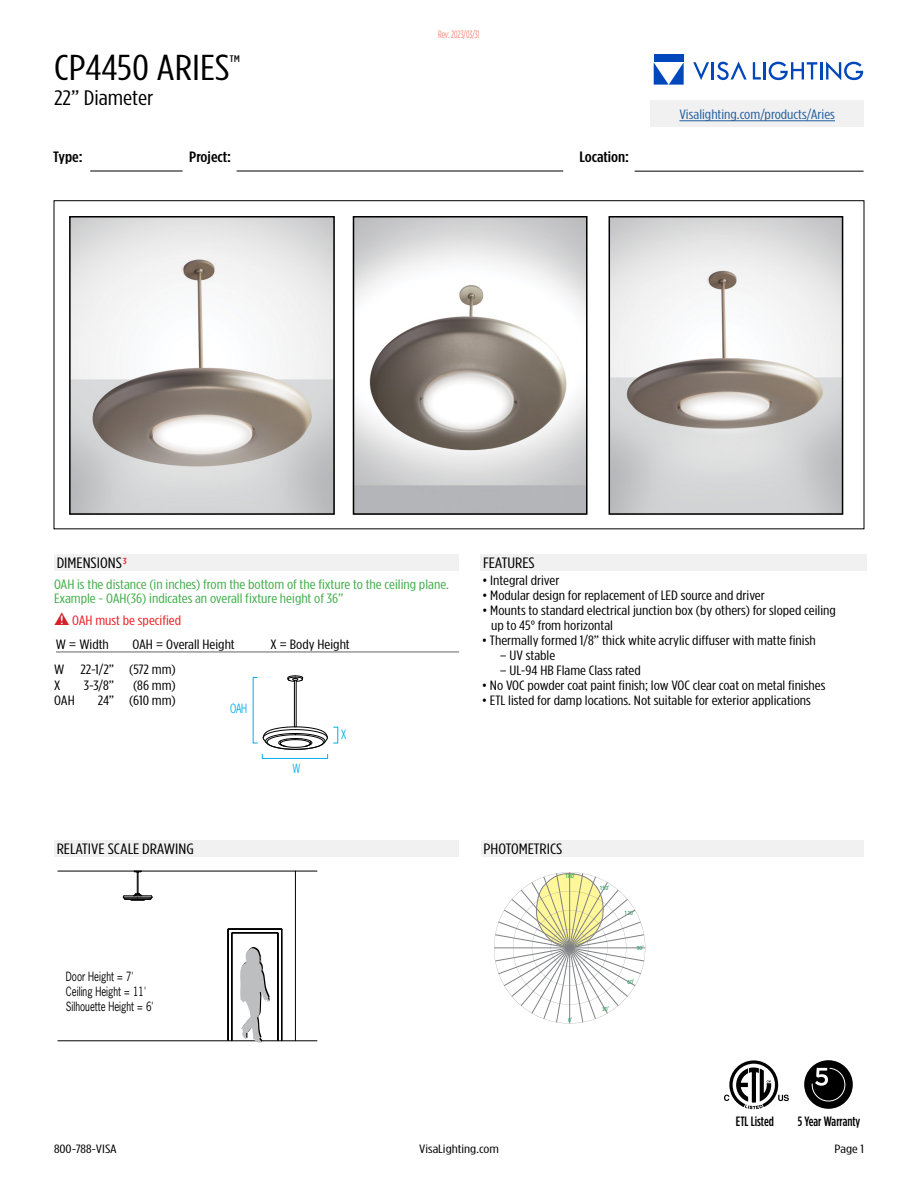
<style>
.page{position:relative;width:918px;height:1188px;background:#fff}
.page>*{position:absolute;margin:0;border:0;box-sizing:border-box;transform-origin:0 0}
.t1{font:condensed 36px "Gotham HTF";color:#000;scale:1.25 1}
.t2{font:condensed 21px "Gotham HTF";color:#000;scale:1.25 1}
.t3{font:condensed 15px "Gotham HTF";color:#000;scale:1.25 1}
.t4{font:500 condensed 15px "Gotham HTF";color:#000;scale:1.25 1}
.t5{font:condensed 13.5px/15px "Gotham HTF";color:#000;scale:1.25 1}
.t6{font:condensed 13.5px/14.2px "Gotham HTF";color:#41ad49;scale:1.25 1}
.t7{font:condensed 13.5px "Gotham HTF";color:#215e9e;scale:1.25 1}
.t8{font:500 condensed 13.5px "Gotham HTF";color:#000}
.t9{font:condensed 13.5px "Gotham HTF";color:#ed1d24;scale:1.25 1}
.t10{font:12px/15px "News Gothic Std";color:#000;scale:.8 1}
.t11{font:condensed 12px "Gotham HTF";color:#000;scale:1.35 1}
.t12{font:12px "News Gothic Std";color:#00aeef;scale:.8 1}
.t13{font:300 condensed 10.5px "Gotham HTF";letter-spacing:-.01em;color:#f15b40;scale:.9 1}
.t14{font:condensed 5.85px "Frutiger LT Std";color:#009444}
</style>
<div class="page">
<div style="left:654px;top:55px;width:30px;height:7px;background:#0047bb"></div>
<svg style="left:654px;top:62px;width:30px;height:23px"></svg>
<svg style="left:693px;top:62px;width:16px;height:18px"></svg>
<hr style="left:711px;top:62px;width:3px;height:18px;background:#0047bb">
<svg style="left:753px;top:62px;width:8px;height:18px"></svg>
<hr style="left:763px;top:62px;width:3px;height:18px;background:#0047bb">
<svg style="left:769px;top:62px;width:94px;height:18px"></svg>
<svg style="left:717px;top:61px;width:30px;height:19px"></svg>
<hr style="left:90px;top:171px;width:93px;height:1px;background:#000">
<hr style="left:635px;top:171px;width:229px;height:1px;background:#000">
<hr style="left:237px;top:171px;width:326px;height:1px;background:#000">
<svg style="left:804px;top:1060px;width:49px;height:49px"></svg>
<svg style="left:724px;top:1060px;width:65px;height:49px"></svg>
<img style="left:356px;top:219px;width:229px;height:293px">
<div style="left:353px;top:216px;width:235px;height:299px;border:2px solid #000"></div>
<img style="left:612px;top:219px;width:228px;height:293px">
<div style="left:609px;top:216px;width:234px;height:299px;border:2px solid #000"></div>
<img style="left:72px;top:219px;width:260px;height:293px">
<div style="left:69px;top:216px;width:266px;height:299px;border:2px solid #000"></div>
<div style="left:54px;top:554px;width:405px;height:17px;background:#f1f1f2"></div>
<div style="left:480px;top:554px;width:386px;height:17px;background:#f1f1f2"></div>
<div style="left:481px;top:840px;width:383px;height:16px;background:#f1f1f2"></div>
<svg style="left:494px;top:872px;width:152px;height:152px"></svg>
<div style="left:54px;top:840px;width:405px;height:16px;background:#f1f1f2"></div>
<svg style="left:123px;top:872px;width:29px;height:29px"></svg>
<hr style="left:58px;top:871px;width:259px;height:1px;background:#000">
<hr style="left:58px;top:1041px;width:259px;height:1px;background:#000">
<hr style="left:295px;top:871px;width:1px;height:170px;background:#000">
<svg style="left:228px;top:929px;width:54px;height:114px"></svg>
<div style="left:262px;top:754px;width:66px;height:5px;border:1px solid #00aeef"></div>
<hr style="left:294px;top:681px;width:1px;height:46px;background:#000">
<hr style="left:296px;top:681px;width:1px;height:46px;background:#000">
<svg style="left:263px;top:726px;width:65px;height:24px"></svg>
<svg style="left:288px;top:675px;width:15px;height:7px"></svg>
<hr style="left:56px;top:652px;width:403px;height:1px;background:#636466">
<div style="left:650px;top:100px;width:214px;height:27px;background:#f1f1f2"></div>
<hr style="left:679px;top:121px;width:156px;height:1px;background:#215e9e">
<h1 class="t1" style="left:54px;top:48px;width:150px">CP4450 ARIES<sup>™</sup></h1>
<h2 class="t2" style="left:54px;top:87px;width:81px">22” Diameter</h2>
<p class="t13" style="left:438px;top:29px;width:48px">Rev: 2023/03/31</p>
<p class="t4" style="left:53px;top:148px;width:25px">Type:</p>
<p class="t4" style="left:189px;top:148px;width:35px">Project:</p>
<p class="t4" style="left:579px;top:148px;width:41px">Location:</p>
<p class="t7" style="left:679px;top:107px;width:126px">Visalighting.com/products/Aries</p>
<p class="t3" style="left:57px;top:555px;width:58px">DIMENSIONS<sup>3</sup></p>
<p class="t3" style="left:483px;top:555px;width:43px">FEATURES</p>
<p class="t5" style="left:482px;top:573px;width:63px">• Integral driver</p>
<p class="t5" style="left:482px;top:588px;width:228px">• Modular design for replacement of LED source and driver</p>
<p class="t5" style="left:491px;top:603px;width:277px;text-indent:-9px">• Mounts to standard electrical junction box (by others) for sloped ceiling up to 45° from horizontal</p>
<p class="t5" style="left:482px;top:633px;width:269px">• Thermally formed 1/8” thick white acrylic diffuser with matte finish</p>
<p class="t5" style="left:500px;top:648px;width:46px">– UV stable</p>
<p class="t5" style="left:500px;top:663px;width:114px">– UL-94 HB Flame Class rated</p>
<p class="t5" style="left:482px;top:678px;width:277px">• No VOC powder coat paint finish; low VOC clear coat on metal finishes</p>
<p class="t5" style="left:482px;top:693px;width:265px">• ETL listed for damp locations. Not suitable for exterior applications</p>
<p class="t6" style="left:54px;top:577px;width:317px">OAH is the distance (in inches) from the bottom of the fixture to the ceiling plane.<br>Example - OAH(36) indicates an overall fixture height of 36”</p>
<p class="t9" style="left:72px;top:613px;width:89px">OAH must be specified</p>
<p class="t5" style="left:56px;top:637px;width:44px">W = Width</p>
<p class="t5" style="left:133px;top:637px;width:83px">OAH = Overall Height</p>
<p class="t5" style="left:271px;top:637px;width:65px">X = Body Height</p>
<p class="t5" style="left:54px;top:661px;width:99px;line-height:15.8px">W 22-1/2” (572 mm)<br>X</p>
<p class="t5" style="left:84px;top:677px;width:26px">3-3/8”</p>
<p class="t5" style="left:133px;top:677px;width:36px">(86 mm)</p>
<p class="t5" style="left:54px;top:693px;width:18px">OAH</p>
<p class="t5" style="left:98px;top:693px;width:64px">24” (610 mm)</p>
<p class="t12" style="left:230px;top:700px;width:23px">OAH</p>
<p class="t3" style="left:57px;top:841px;width:111px">RELATIVE SCALE DRAWING</p>
<p class="t10" style="left:66px;top:969px;width:111px">Door Height = 7'<br>Ceiling Height = 11'<br>Silhouette Height = 6'</p>
<p class="t12" style="left:293px;top:761px;width:11px">W</p>
<p class="t12" style="left:341px;top:727px;width:8px">X</p>
<p class="t3" style="left:484px;top:841px;width:65px">PHOTOMETRICS</p>
<p class="t14" style="left:565px;top:873px;width:11px">180˚</p>
<p class="t14" style="left:568px;top:1016px;width:6px">0˚</p>
<p class="t14" style="left:600px;top:884px;width:11px">150˚</p>
<p class="t14" style="left:602px;top:1005px;width:8px">30˚</p>
<p class="t14" style="left:625px;top:910px;width:11px">120˚</p>
<p class="t14" style="left:637px;top:944px;width:8px">90˚</p>
<p class="t14" style="left:627px;top:979px;width:8px">60˚</p>
<p class="t8" style="left:736px;top:1113px;width:39px">ETL Listed</p>
<p class="t8" style="left:798px;top:1113px;width:64px">5 Year Warranty</p>
<p class="t11" style="left:54px;top:1143px;width:48px">800-788-VISA</p>
<p class="t11" style="left:419px;top:1143px;width:61px">VisaLighting.com</p>
<p class="t11" style="left:835px;top:1143px;width:23px">Page 1</p>
</div>
